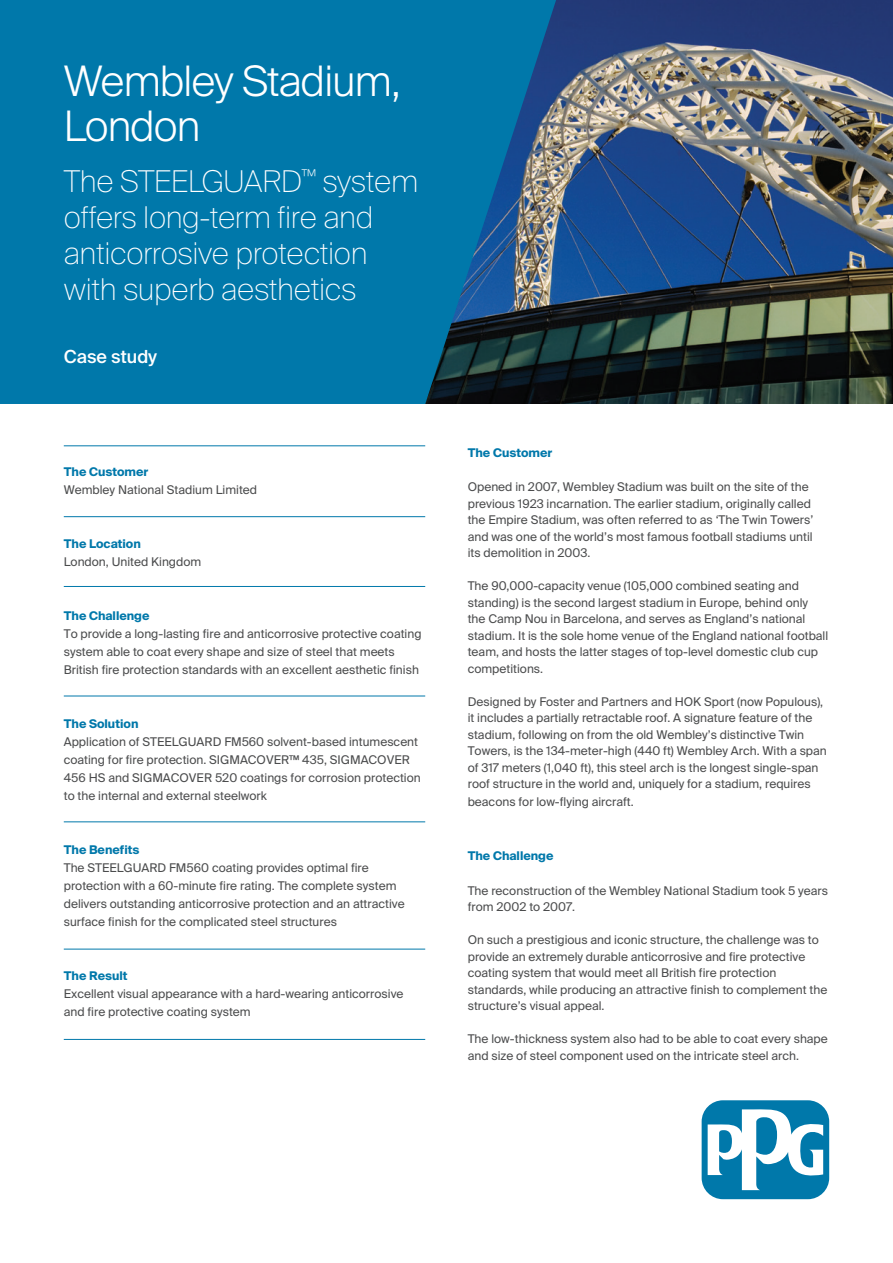
<style>
.page{position:relative;width:893px;height:1263px;background:#fff}
.page>*{position:absolute;margin:0;border:0;box-sizing:border-box;transform-origin:0 0}
.t1{font:300 42px/45px "Suisse Intl";letter-spacing:-.015em;color:#fff}
.t2{font:100 30px "Suisse Intl";letter-spacing:-.01em;color:#fff}
.t3{font:500 18px "Suisse Intl";color:#fff}
.t4{font:12px/16.5px "Suisse Intl";color:#4b4c4d}
.t5{font:700 12px "Suisse Intl";color:#0078aa}
</style>
<div class="page">
<div style="left:702px;top:1100px;width:127px;height:99px;background:#0078aa;border-radius:21px"></div>
<svg style="left:708px;top:1109px;width:115px;height:81px"></svg>
<hr style="left:64px;top:516px;width:361px;height:1px;background:#0078aa">
<hr style="left:64px;top:445px;width:361px;height:1px;background:#0078aa">
<hr style="left:64px;top:586px;width:361px;height:1px;background:#0078aa">
<hr style="left:64px;top:696px;width:361px;height:1px;background:#0078aa">
<hr style="left:64px;top:821px;width:361px;height:1px;background:#0078aa">
<hr style="left:64px;top:949px;width:361px;height:1px;background:#0078aa">
<hr style="left:64px;top:1039px;width:361px;height:1px;background:#0078aa">
<img style="left:556px;top:0;width:337px;height:404px">
<svg style="left:0;top:0;width:556px;height:404px;background:#0672a1"></svg>
<p class="t1" style="left:64px;top:59px;width:338px">Wembley Stadium,<br>London</p>
<p class="t2" style="left:64px;top:164px;width:356px">The STEELGUARD<sup>™</sup> system</p>
<p class="t2" style="left:64px;top:200px;width:311px">offers long-term fire and</p>
<p class="t2" style="left:64px;top:236px;width:305px">anticorrosive protection</p>
<p class="t2" style="left:64px;top:272px;width:294px">with superb aesthetics</p>
<p class="t3" style="left:64px;top:346px;width:95px">Case study</p>
<p class="t5" style="left:64px;top:465px;width:86px">The Customer</p>
<p class="t4" style="left:64px;top:482px;width:195px">Wembley National Stadium Limited</p>
<p class="t5" style="left:64px;top:537px;width:79px">The Location</p>
<p class="t4" style="left:64px;top:554px;width:139px">London, United Kingdom</p>
<p class="t5" style="left:64px;top:609px;width:87px">The Challenge</p>
<p class="t4" style="left:64px;top:625px;width:359px;line-height:18px">To provide a long-lasting fire and anticorrosive protective coating system able to coat every shape and size of steel that meets<br>British fire protection standards with an excellent aesthetic finish</p>
<p class="t5" style="left:64px;top:717px;width:76px">The Solution</p>
<p class="t4" style="left:64px;top:733px;width:358px;line-height:18px">Application of STEELGUARD FM560 solvent-based intumescent coating for fire protection. SIGMACOVER™ 435, SIGMACOVER 456 HS and SIGMACOVER 520 coatings for corrosion protection to the internal and external steelwork</p>
<p class="t5" style="left:64px;top:843px;width:77px">The Benefits</p>
<p class="t4" style="left:64px;top:859px;width:342px;line-height:18px">The STEELGUARD FM560 coating provides optimal fire protection with a 60-minute fire rating. The complete system delivers outstanding anticorrosive protection and an attractive surface finish for the complicated steel structures</p>
<p class="t5" style="left:64px;top:969px;width:65px">The Result</p>
<p class="t4" style="left:64px;top:985px;width:341px;line-height:18px">Excellent visual appearance with a hard-wearing anticorrosive and fire protective coating system</p>
<p class="t5" style="left:468px;top:446px;width:86px">The Customer</p>
<p class="t4" style="left:468px;top:479px;width:347px">Opened in 2007, Wembley Stadium was built on the site of the previous 1923 incarnation. The earlier stadium, originally called the Empire Stadium, was often referred to as ‘The Twin Towers’ and was one of the world’s most famous football stadiums until</p>
<p class="t4" style="left:468px;top:545px;width:124px">its demolition in 2003.</p>
<p class="t4" style="left:468px;top:578px;width:362px">The 90,000-capacity venue (105,000 combined seating and standing) is the second largest stadium in Europe, behind only the Camp Nou in Barcelona, and serves as England’s national stadium. It is the sole home venue of the England national football team, and hosts the latter stages of top-level domestic club cup competitions.</p>
<p class="t4" style="left:468px;top:693px;width:361px">Designed by Foster and Partners and HOK Sport (now Populous), it includes a partially retractable roof. A signature feature of the stadium, following on from the old Wembley’s distinctive Twin Towers, is the 134-meter-high (440 ft) Wembley Arch. With a span of 317 meters (1,040 ft), this steel arch is the longest single-span roof structure in the world and, uniquely for a stadium, requires</p>
<p class="t4" style="left:468px;top:794px;width:168px">beacons for low-flying aircraft.</p>
<p class="t5" style="left:468px;top:849px;width:87px">The Challenge</p>
<p class="t4" style="left:468px;top:882px;width:362px">The reconstruction of the Wembley National Stadium took 5 years from 2002 to 2007.</p>
<p class="t4" style="left:468px;top:932px;width:361px">On such a prestigious and iconic structure, the challenge was to provide an extremely durable anticorrosive and fire protective coating system that would meet all British fire protection standards, while producing an attractive finish to complement the structure’s visual appeal.</p>
<p class="t4" style="left:468px;top:1031px;width:362px">The low-thickness system also had to be able to coat every shape and size of steel component used on the intricate steel arch.</p>
</div>
